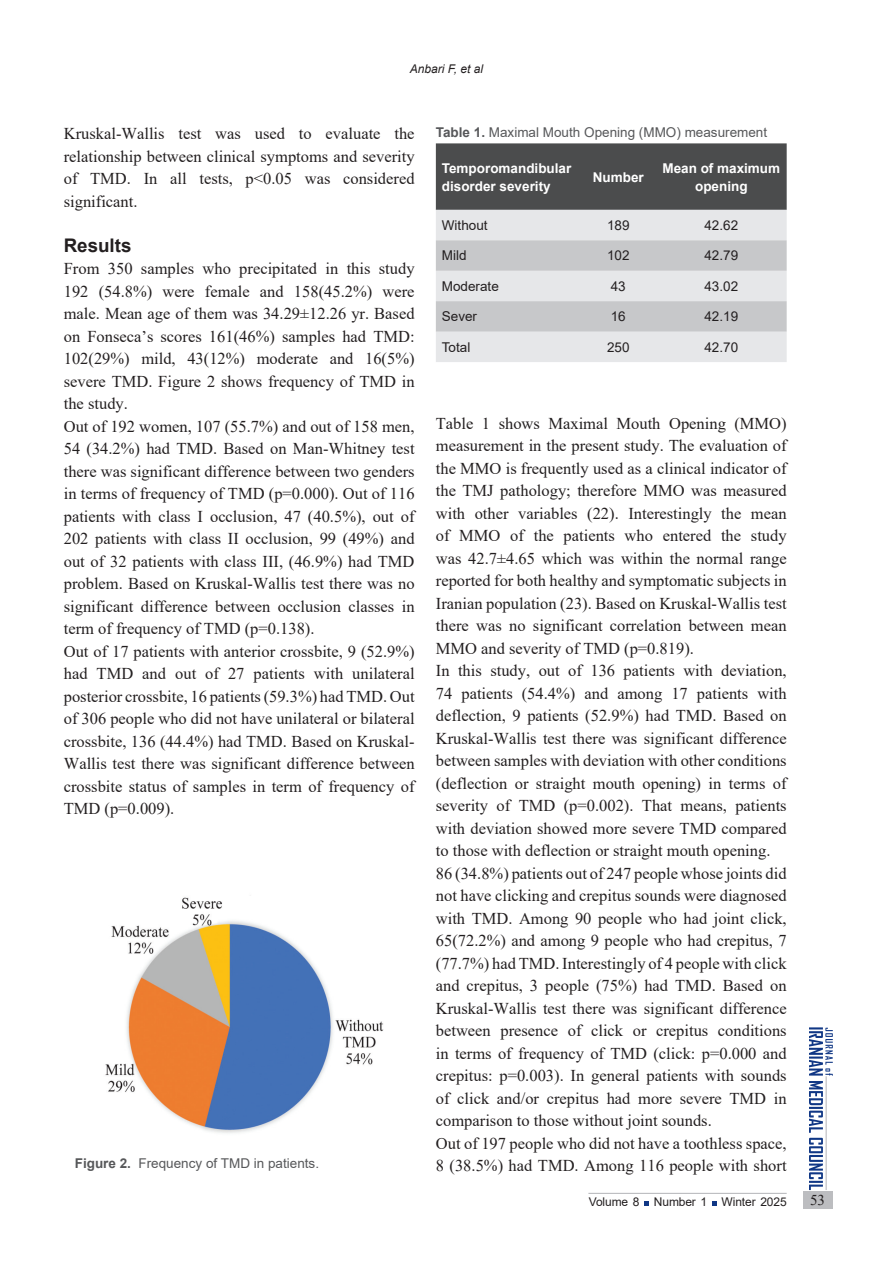
<style>
.page{position:relative;width:893px;height:1263px;background:#fff}
.page>*{position:absolute;margin:0;border:0;box-sizing:border-box;transform-origin:0 0}
.context{font:700 18.75px "Arial";color:#231f20}
.context-2{font:16.5px/22.5px "Times New Roman";color:#231f20;text-align:justify}
.t1{font:15px "Times New Roman";color:#231f20}
.pic-table-t{font:13.5px "Arial";color:#57585a}
.t2{font:13.5px "Arial";color:#231f20}
.t3{font:700 13.5px/18px "Arial";color:#fff}
.pic-table-t-2{font:700 13.5px "Arial";color:#57585a}
.t4{font:12px "Arial";letter-spacing:-.01em;color:#231f20}
.context-3{font:italic 12px "Arial";color:#231f20}
.s1{font-weight:700}
</style>
<div class="page">
<div style="left:803px;top:1191px;width:29px;height:17px;background:#bcbdc0"></div>
<svg style="left:809px;top:1027px;width:24px;height:163px"></svg>
<hr style="left:826px;top:1076px;width:1px;height:114px;background:#bcbdc0">
<svg style="left:644px;top:1201px;width:5px;height:5px"></svg>
<svg style="left:712px;top:1201px;width:5px;height:5px"></svg>
<hr style="left:588px;top:1193px;width:199px;height:1px;background:#bcbdc0">
<img style="left:105px;top:897px;width:279px;height:236px">
<div style="left:436px;top:143px;width:351px;height:67px;background:#4b4c4d"></div>
<div style="left:436px;top:210px;width:351px;height:152px;background:#e6e7e9"></div>
<svg style="left:436px;top:240px;width:351px;height:92px;background:#d1d2d4"></svg>
<p class="context-3" style="left:410px;top:61px;width:75px">Anbari F, et al</p>
<p class="context-2" style="left:64px;top:122px;width:352px">Kruskal-Wallis test was used to evaluate the relationship between clinical symptoms and severity of TMD. In all tests, p&lt;0.05 was considered significant.</p>
<p class="context" style="left:64px;top:232px;width:69px">Results</p>
<p class="context-2" style="left:64px;top:257px;width:352px">From 350 samples who precipitated in this study 192 (54.8%) were female and 158(45.2%) were male. Mean age of them was 34.29±12.26 yr. Based on Fonseca’s scores 161(46%) samples had TMD:<br>102(29%) mild, 43(12%) moderate and 16(5%) severe TMD. Figure 2 shows frequency of TMD in the study.</p>
<p class="context-2" style="left:64px;top:414px;width:352px">Out of 192 women, 107 (55.7%) and out of 158 men, 54 (34.2%) had TMD. Based on Man-Whitney test there was significant difference between two genders in terms of frequency of TMD (p=0.000). Out of 116 patients with class I occlusion, 47 (40.5%), out of 202 patients with class II occlusion, 99 (49%) and out of 32 patients with class III, (46.9%) had TMD problem. Based on Kruskal-Wallis test there was no significant difference between occlusion classes in term of frequency of TMD (p=0.138).</p>
<p class="context-2" style="left:64px;top:639px;width:352px">Out of 17 patients with anterior crossbite, 9 (52.9%) had TMD and out of 27 patients with unilateral posterior crossbite, 16 patients (59.3%) had TMD. Out of 306 people who did not have unilateral or bilateral crossbite, 136 (44.4%) had TMD. Based on Kruskal-Wallis test there was significant difference between crossbite status of samples in term of frequency of TMD (p=0.009).</p>
<p class="pic-table-t" style="left:436px;top:123px;width:333px"><span class="s1">Table 1.</span> Maximal Mouth Opening (MMO) measurement</p>
<p class="t3" style="left:442px;top:159px;width:131px">Temporomandibular disorder severity</p>
<p class="t3" style="left:593px;top:168px;width:53px">Number</p>
<p class="t3" style="left:662px;top:159px;width:119px;text-align:center">Mean of maximum opening</p>
<p class="t2" style="left:442px;top:216px;width:47px">Without</p>
<p class="t2" style="left:607px;top:216px;width:24px">189</p>
<p class="t2" style="left:704px;top:216px;width:35px">42.62</p>
<p class="t2" style="left:442px;top:246px;width:26px">Mild</p>
<p class="t2" style="left:607px;top:246px;width:24px">102</p>
<p class="t2" style="left:704px;top:246px;width:35px">42.79</p>
<p class="t2" style="left:442px;top:277px;width:59px">Moderate</p>
<p class="t2" style="left:611px;top:277px;width:17px">43</p>
<p class="t2" style="left:704px;top:277px;width:35px">43.02</p>
<p class="t2" style="left:442px;top:307px;width:37px">Sever</p>
<p class="t2" style="left:611px;top:307px;width:17px">16</p>
<p class="t2" style="left:704px;top:307px;width:35px">42.19</p>
<p class="t2" style="left:442px;top:338px;width:30px">Total</p>
<p class="t2" style="left:607px;top:338px;width:24px">250</p>
<p class="t2" style="left:704px;top:338px;width:35px">42.70</p>
<p class="context-2" style="left:436px;top:411px;width:352px">Table 1 shows Maximal Mouth Opening (MMO) measurement in the present study. The evaluation of the MMO is frequently used as a clinical indicator of the TMJ pathology; therefore MMO was measured with other variables (22). Interestingly the mean of MMO of the patients who entered the study was 42.7±4.65 which was within the normal range reported for both healthy and symptomatic subjects in Iranian population (23). Based on Kruskal-Wallis test there was no significant correlation between mean MMO and severity of TMD (p=0.819).</p>
<p class="context-2" style="left:436px;top:659px;width:352px">In this study, out of 136 patients with deviation, 74 patients (54.4%) and among 17 patients with deflection, 9 patients (52.9%) had TMD. Based on Kruskal-Wallis test there was significant difference between samples with deviation with other conditions (deflection or straight mouth opening) in terms of severity of TMD (p=0.002). That means, patients with deviation showed more severe TMD compared to those with deflection or straight mouth opening.</p>
<p class="context-2" style="left:436px;top:861px;width:352px">86 (34.8%) patients out of 247 people whose joints did not have clicking and crepitus sounds were diagnosed with TMD. Among 90 people who had joint click, 65(72.2%) and among 9 people who had crepitus, 7 (77.7%) had TMD. Interestingly of 4 people with click and crepitus, 3 people (75%) had TMD. Based on Kruskal-Wallis test there was significant difference between presence of click or crepitus conditions in terms of frequency of TMD (click: p=0.000 and crepitus: p=0.003). In general patients with sounds of click and/or crepitus had more severe TMD in comparison to those without joint sounds.</p>
<p class="context-2" style="left:436px;top:1131px;width:352px">Out of 197 people who did not have a toothless space,</p>
<p class="pic-table-t" style="left:139px;top:1154px;width:182px">Frequency of TMD in patients.</p>
<p class="pic-table-t-2" style="left:75px;top:1154px;width:58px">Figure 2.</p>
<p class="context-2" style="left:436px;top:1154px;width:352px">8 (38.5%) had TMD. Among 116 people with short</p>
<p class="t4" style="left:589px;top:1194px;width:199px">Volume 8 Number 1 Winter 2025</p>
<p class="t1" style="left:810px;top:1189px;width:16px">53</p>
</div>
